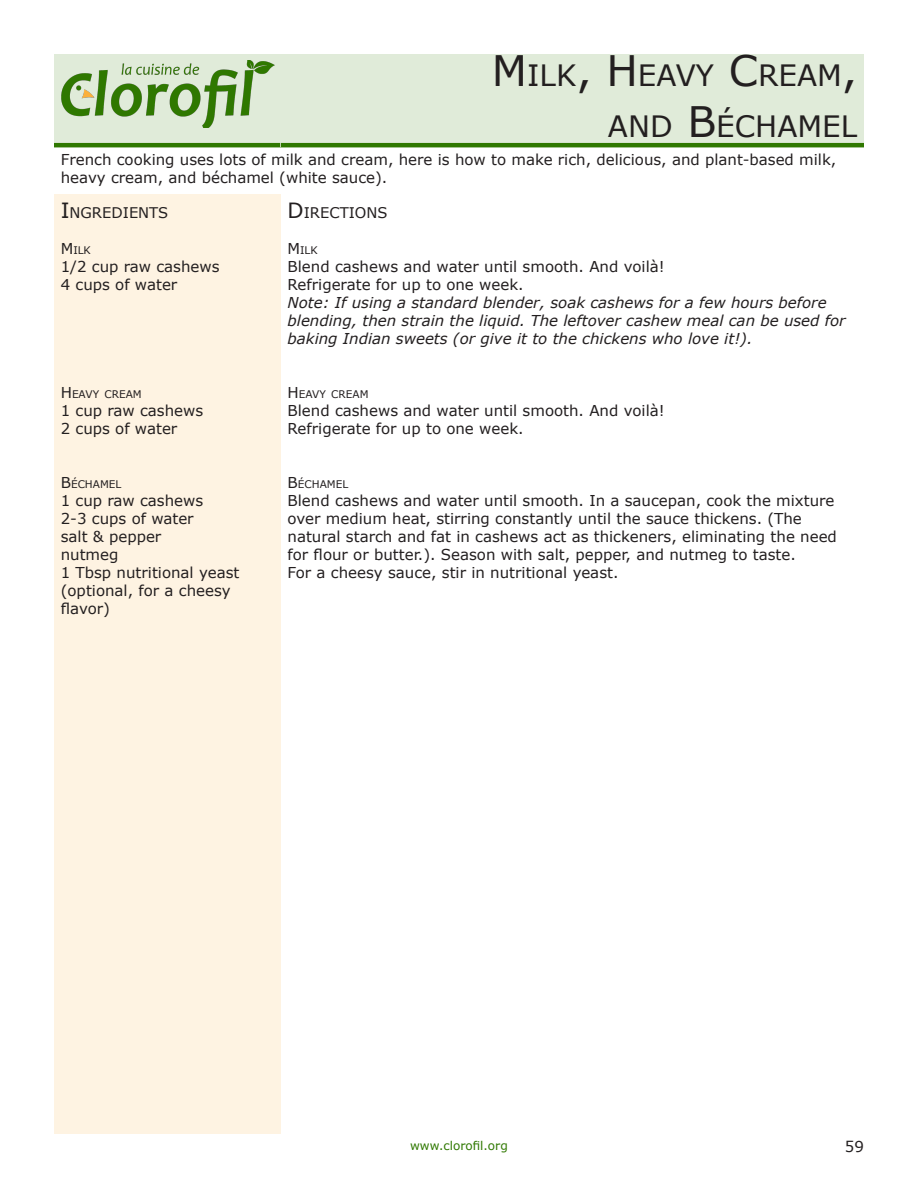
<style>
.page{position:relative;width:918px;height:1188px;background:#fff}
.page>*{position:absolute;margin:0;border:0;box-sizing:border-box;transform-origin:0 0}
.t1{font:29.4px/50.4px "Verdana";color:#231f20;text-align:right}
.ingredients{font:15px/18px "Verdana";color:#231f20}
.t2{font:italic 15px/18px "Verdana";color:#231f20}
.ingredients-2{font:14.7px "Verdana";color:#231f20}
.t3{font:12px "Verdana";color:#2f7800}
.ingredients-3{font:10.5px "Verdana";color:#231f20}
.s1{font-size:42px}
.s2{font-size:21px}
.s3{font-size:15px}
</style>
<div class="page">
<div style="left:54px;top:54px;width:227px;height:93px;background:#e0ebd9"></div>
<hr style="left:54px;top:143px;width:227px;height:4px;background:#2f7800">
<img style="left:61px;top:61px;width:213px;height:67px">
<div style="left:54px;top:195px;width:227px;height:939px;background:#fef3e2"></div>
<div style="left:281px;top:54px;width:583px;height:93px;background:#e0ebd9"></div>
<hr style="left:281px;top:143px;width:583px;height:4px;background:#2f7800">
<p class="t1" style="left:492px;top:50px;width:367px"><span class="s1">M</span> ILK<span class="s1">, H</span> EAVY <span class="s1">C</span>REAM<span class="s1">,<br></span>AND <span class="s1">B</span>ÉCHAMEL</p>
<p class="ingredients" style="left:61px;top:150px;width:777px">French cooking uses lots of milk and cream, here is how to make rich, delicious, and plant-based milk, heavy cream, and béchamel (white sauce).</p>
<p class="ingredients-2" style="left:61px;top:202px;width:109px"><span class="s2">I</span>NGREDIENTS</p>
<p class="ingredients-3" style="left:61px;top:243px;width:32px"><span class="s3">M</span>ILK</p>
<p class="ingredients" style="left:61px;top:257px;width:160px">1/2 cup raw cashews</p>
<p class="ingredients" style="left:61px;top:275px;width:118px">4 cups of water</p>
<p class="ingredients-3" style="left:61px;top:387px;width:82px"><span class="s3">H</span> EAVY CREAM</p>
<p class="ingredients" style="left:61px;top:401px;width:144px">1 cup raw cashews</p>
<p class="ingredients" style="left:61px;top:419px;width:118px">2 cups of water</p>
<p class="ingredients-3" style="left:61px;top:477px;width:61px"><span class="s3">B</span>ÉCHAMEL</p>
<p class="ingredients" style="left:61px;top:491px;width:144px">1 cup raw cashews</p>
<p class="ingredients" style="left:61px;top:509px;width:134px">2-3 cups of water</p>
<p class="ingredients" style="left:61px;top:527px;width:102px">salt &amp; pepper</p>
<p class="ingredients" style="left:61px;top:545px;width:59px">nutmeg</p>
<p class="ingredients" style="left:61px;top:563px;width:180px">1 Tbsp nutritional yeast (optional, for a cheesy flavor)</p>
<p class="ingredients-2" style="left:288px;top:202px;width:102px"><span class="s2">D</span>IRECTIONS</p>
<p class="ingredients-3" style="left:288px;top:243px;width:32px"><span class="s3">M</span>ILK</p>
<p class="ingredients" style="left:288px;top:257px;width:379px">Blend cashews and water until smooth. And voilà!</p>
<p class="ingredients" style="left:288px;top:275px;width:238px">Refrigerate for up to one week.</p>
<p class="t2" style="left:288px;top:294px;width:560px">Note: If using a standard blender, soak cashews for a few hours before blending, then strain the liquid. The leftover cashew meal can be used for baking Indian sweets (or give it to the chickens who love it!).</p>
<p class="ingredients-3" style="left:288px;top:387px;width:82px"><span class="s3">H</span> EAVY CREAM</p>
<p class="ingredients" style="left:288px;top:401px;width:379px">Blend cashews and water until smooth. And voilà!</p>
<p class="ingredients" style="left:288px;top:419px;width:238px">Refrigerate for up to one week.</p>
<p class="ingredients-3" style="left:288px;top:477px;width:61px"><span class="s3">B</span>ÉCHAMEL</p>
<p class="ingredients" style="left:288px;top:491px;width:551px">Blend cashews and water until smooth. In a saucepan, cook the mixture over medium heat, stirring constantly until the sauce thickens. (The natural starch and fat in cashews act as thickeners, eliminating the need for flour or butter.). Season with salt, pepper, and nutmeg to taste.</p>
<p class="ingredients" style="left:288px;top:563px;width:332px">For a cheesy sauce, stir in nutritional yeast.</p>
<p class="t3" style="left:410px;top:1137px;width:99px">www.clorofil.org</p>
<p class="ingredients" style="left:845px;top:1137px;width:21px">59</p>
</div>
